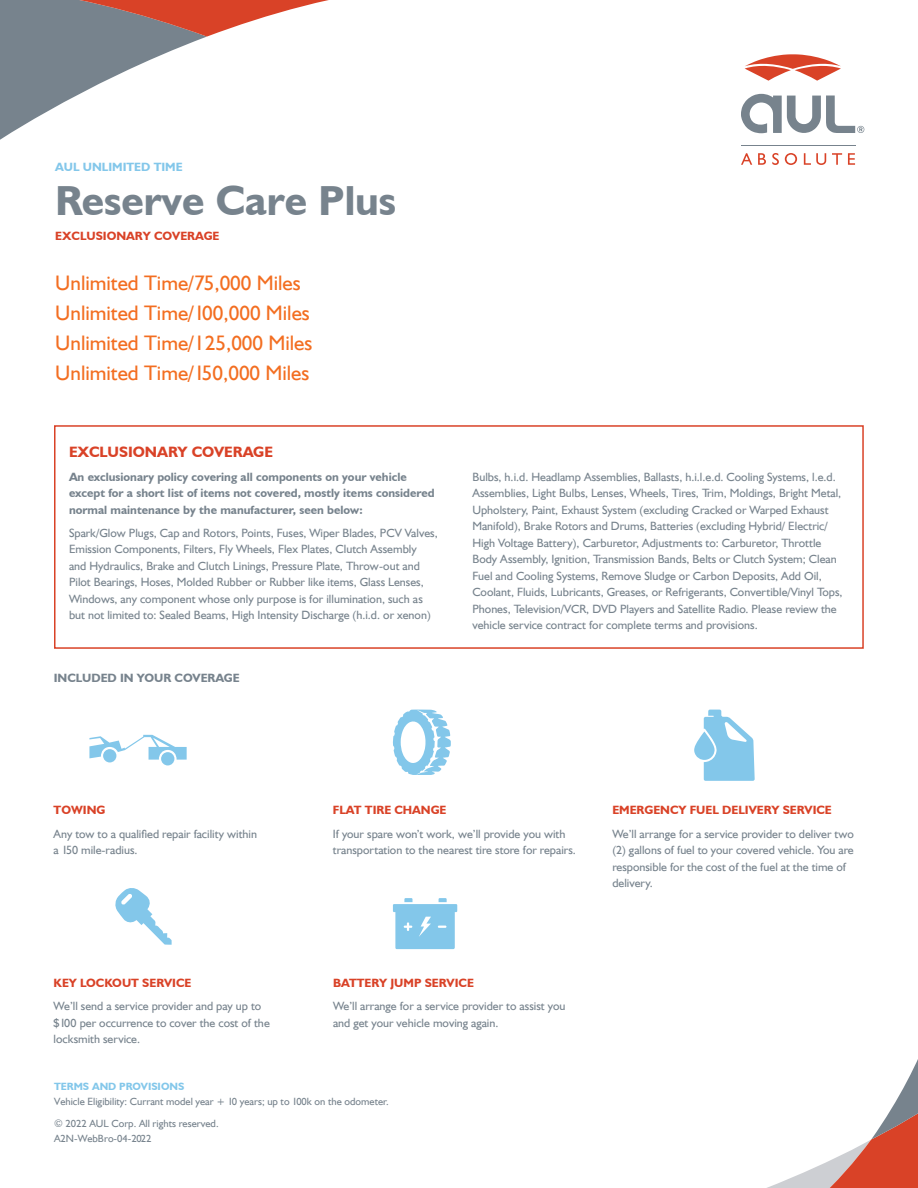
<style>
.page{position:relative;width:918px;height:1188px;background:#fff}
.page>*{position:absolute;margin:0;border:0;box-sizing:border-box;transform-origin:0 0}
.Title-_grey{font:700 42px "Humanist 521 BT";color:#77838d}
.Title-_grey-2{font:21px/30px "Humanist 521 BT";color:#f36e21}
.Body{font:700 15px "Humanist 521 BT";color:#d94227}
.Body-2{font:12px/16.5px "Humanist 521 BT";color:#77838d}
.Body-3{font:700 12px/16.5px "Humanist 521 BT";color:#77838d}
.Body-4{font:700 12px "Humanist 521 BT";color:#d94227}
.program_highlights{font:700 12px "Humanist 521 BT";color:#77838d}
.Title-_grey-3{font:700 12px "Humanist 521 BT";color:#d94227}
.Title-_grey-4{font:700 12px "Humanist 521 BT";color:#83c7ea}
.small_print{font:10.5px/15px "Humanist 521 BT";color:#77838d}
.s1{font-weight:700;color:#83c7ea}
</style>
<div class="page">
<div style="left:54px;top:425px;width:810px;height:224px;border:2px solid #d94227"></div>
<div style="left:161px;top:752px;width:13px;height:13px;background:#83c7ea;border-radius:50%"></div>
<div style="left:103px;top:749px;width:13px;height:13px;background:#83c7ea;border-radius:50%"></div>
<svg style="left:89px;top:735px;width:98px;height:25px"></svg>
<svg style="left:115px;top:888px;width:57px;height:57px"></svg>
<svg style="left:393px;top:898px;width:64px;height:51px"></svg>
<svg style="left:393px;top:710px;width:58px;height:65px"></svg>
<svg style="left:694px;top:710px;width:61px;height:71px"></svg>
<svg style="left:0;top:0;width:329px;height:140px"></svg>
<svg style="left:767px;top:1059px;width:151px;height:129px"></svg>
<hr style="left:741px;top:145px;width:114px;height:1px;background:#77838d">
<svg style="left:741px;top:153px;width:11px;height:12px"></svg>
<svg style="left:758px;top:153px;width:8px;height:12px"></svg>
<svg style="left:772px;top:153px;width:7px;height:12px"></svg>
<svg style="left:785px;top:153px;width:12px;height:12px"></svg>
<svg style="left:804px;top:153px;width:22px;height:12px"></svg>
<svg style="left:832px;top:153px;width:10px;height:12px"></svg>
<svg style="left:848px;top:153px;width:7px;height:12px"></svg>
<svg style="left:741px;top:94px;width:123px;height:39px"></svg>
<svg style="left:745px;top:54px;width:96px;height:27px"></svg>
<p class="Title-_grey-4" style="left:55px;top:159px;width:129px">AUL UNLIMITED TIME</p>
<p class="Title-_grey" style="left:55px;top:175px;width:342px">Reserve Care Plus</p>
<p class="Title-_grey-3" style="left:55px;top:228px;width:166px">EXCLUSIONARY COVERAGE</p>
<p class="Title-_grey-2" style="left:55px;top:268px;width:259px">Unlimited Time/75,000 Miles<br>Unlimited Time/100,000 Miles<br>Unlimited Time/125,000 Miles<br>Unlimited Time/150,000 Miles</p>
<p class="Body" style="left:69px;top:443px;width:205px">EXCLUSIONARY COVERAGE</p>
<p class="Body-3" style="left:69px;top:468px;width:367px">An exclusionary policy covering all components on your vehicle except for a short list of items not covered, mostly items considered normal maintenance by the manufacturer, seen below:</p>
<p class="Body-2" style="left:69px;top:525px;width:370px">Spark/Glow Plugs, Cap and Rotors, Points, Fuses, Wiper Blades, PCV Valves, Emission Components, Filters, Fly Wheels, Flex Plates, Clutch Assembly<br>and Hydraulics, Brake and Clutch Linings, Pressure Plate, Throw-out and Pilot Bearings, Hoses, Molded Rubber or Rubber like items, Glass Lenses, Windows, any component whose only purpose is for illumination, such as but not limited to: Sealed Beams, High Intensity Discharge (h.i.d. or xenon)</p>
<p class="program_highlights" style="left:54px;top:671px;width:187px">INCLUDED IN YOUR COVERAGE</p>
<p class="Body-2" style="left:472px;top:468px;width:372px">Bulbs, h.i.d. Headlamp Assemblies, Ballasts, h.i.l.e.d. Cooling Systems, l.e.d.<br>Assemblies, Light Bulbs, Lenses, Wheels, Tires, Trim, Moldings, Bright Metal, Upholstery, Paint, Exhaust System (excluding Cracked or Warped Exhaust Manifold), Brake Rotors and Drums, Batteries (excluding Hybrid/ Electric/ High Voltage Battery), Carburetor, Adjustments to: Carburetor, Throttle Body Assembly, Ignition, Transmission Bands, Belts or Clutch System; Clean Fuel and Cooling Systems, Remove Sludge or Carbon Deposits, Add Oil, Coolant, Fluids, Lubricants, Greases, or Refrigerants, Convertible/Vinyl Tops, Phones, Television/VCR, DVD Players and Satellite Radio. Please review the vehicle service contract for complete terms and provisions.</p>
<p class="Body-4" style="left:54px;top:803px;width:53px">TOWING</p>
<p class="Body-2" style="left:54px;top:825px;width:205px">Any tow to a qualified repair facility within a 150 mile-radius.</p>
<p class="Body-4" style="left:54px;top:976px;width:139px">KEY LOCKOUT SERVICE</p>
<p class="Body-2" style="left:54px;top:998px;width:218px">We’ll send a service provider and pay up to $100 per occurrence to cover the cost of the locksmith service.</p>
<p class="Body-4" style="left:333px;top:803px;width:115px">FLAT TIRE CHANGE</p>
<p class="Body-2" style="left:333px;top:825px;width:245px">If your spare won’t work, we’ll provide you with transportation to the nearest tire store for repairs.</p>
<p class="Body-4" style="left:333px;top:976px;width:142px">BATTERY JUMP SERVICE</p>
<p class="Body-2" style="left:333px;top:998px;width:234px">We’ll arrange for a service provider to assist you and get your vehicle moving again.</p>
<p class="small_print" style="left:54px;top:1079px;width:336px"><span class="s1">TERMS AND PROVISIONS<br></span>Vehicle Eligibility: Currant model year + 10 years; up to 100k on the odometer.</p>
<p class="small_print" style="left:54px;top:1116px;width:166px">© 2022 AUL Corp. All rights reserved.<br>A2N-WebBro-04-2022</p>
<p class="Body-4" style="left:612px;top:803px;width:221px">EMERGENCY FUEL DELIVERY SERVICE</p>
<p class="Body-2" style="left:612px;top:825px;width:243px">We’ll arrange for a service provider to deliver two (2) gallons of fuel to your covered vehicle. You are responsible for the cost of the fuel at the time of delivery.</p>
</div>
